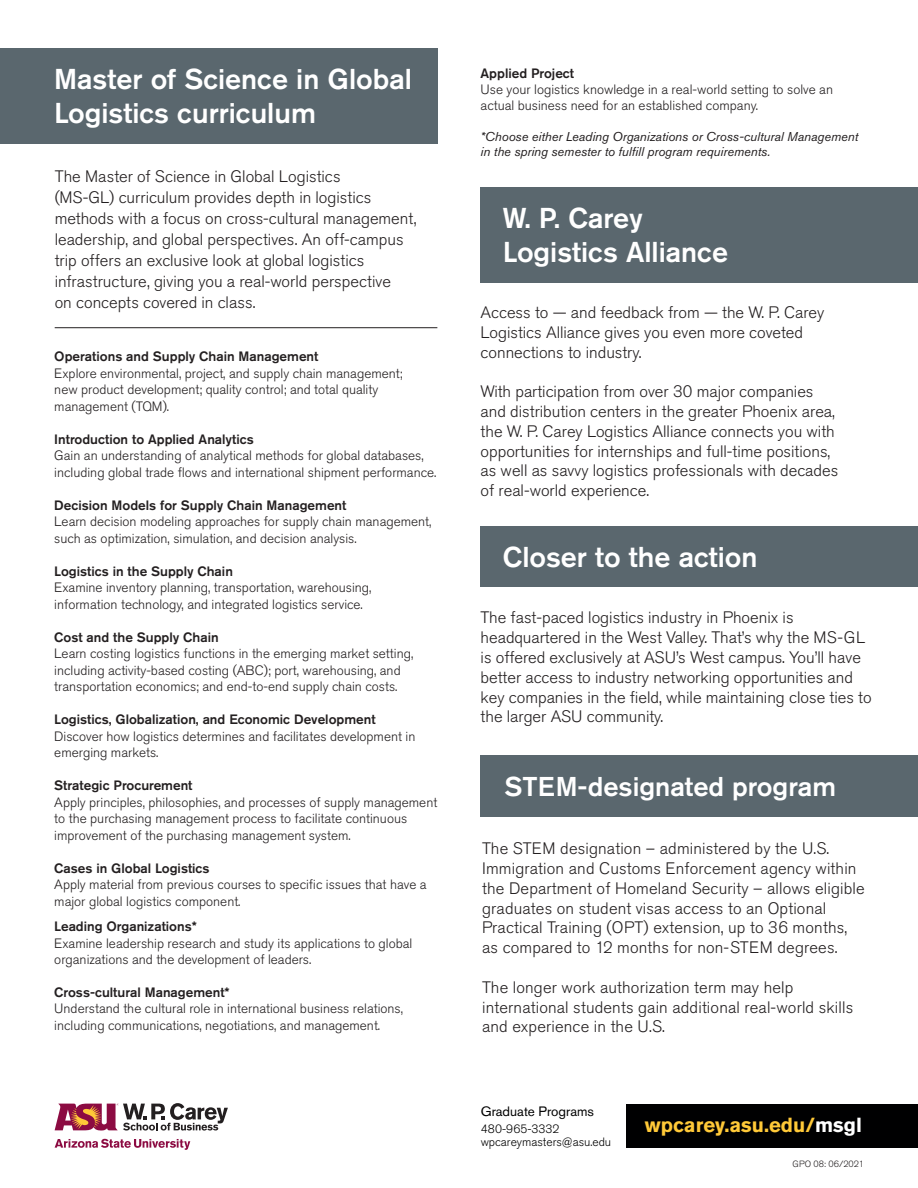
<style>
.page{position:relative;width:918px;height:1188px;background:#fff}
.page>*{position:absolute;margin:0;border:0;box-sizing:border-box;transform-origin:0 0}
.t1{font:500 28.5px/34.2px "Akzidenz Grotesk Std";color:#fff}
.t2{font:500 27px "Akzidenz Grotesk Std";color:#fff}
.t3{font:700 20.25px "Akzidenz Grotesk Std";color:#ffc938}
.t4{font:300 16.5px/19.8px "Akzidenz Grotesk Std";color:#231f20}
.t5{font:300 13.5px/16.5px "Akzidenz Grotesk Std";color:#231f20}
.t6{font:500 13.5px "Akzidenz Grotesk Std";color:#231f20}
.t7{font:13.5px "Akzidenz Grotesk Std";color:#000001}
.t8{font:italic 12.75px/15.3px "Akzidenz Grotesk Std";color:#231f20}
.t9{font:300 12px/13.5px "Akzidenz Grotesk Std";color:#000001}
.t10{font:300 9px "Akzidenz Grotesk Std";color:#231f20}
.s1{color:#fff}
</style>
<div class="page">
<hr style="left:55px;top:327px;width:382px;height:1px;background:#231f20">
<div style="left:0;top:48px;width:437px;height:95px;background:#5a676e"></div>
<div style="left:481px;top:187px;width:437px;height:95px;background:#5a676e"></div>
<div style="left:481px;top:527px;width:437px;height:60px;background:#5a676e"></div>
<div style="left:626px;top:1104px;width:292px;height:43px;background:#000001"></div>
<svg style="left:55px;top:1139px;width:135px;height:11px"></svg>
<svg style="left:55px;top:1103px;width:173px;height:28px"></svg>
<div style="left:481px;top:755px;width:437px;height:62px;background:#5a676e"></div>
<h1 class="t1" style="left:54px;top:62px;width:359px">Master of Science in Global<br>Logistics curriculum</h1>
<p class="t4" style="left:55px;top:166px;width:363px;line-height:21px">The Master of Science in Global Logistics<br>(MS-GL) curriculum provides depth in logistics methods with a focus on cross-cultural management, leadership, and global perspectives. An off-campus trip offers an exclusive look at global logistics infrastructure, giving you a real-world perspective<br>on concepts covered in class.</p>
<p class="t6" style="left:54px;top:348px;width:266px">Operations and Supply Chain Management</p>
<p class="t5" style="left:54px;top:365px;width:350px">Explore environmental, project, and supply chain management; new product development; quality control; and total quality management (TQM).</p>
<p class="t6" style="left:54px;top:431px;width:201px">Introduction to Applied Analytics</p>
<p class="t5" style="left:54px;top:448px;width:384px">Gain an understanding of analytical methods for global databases, including global trade flows and international shipment performance.</p>
<p class="t6" style="left:54px;top:497px;width:294px">Decision Models for Supply Chain Management</p>
<p class="t5" style="left:54px;top:514px;width:379px">Learn decision modeling approaches for supply chain management, such as optimization, simulation, and decision analysis.</p>
<p class="t6" style="left:54px;top:563px;width:180px">Logistics in the Supply Chain</p>
<p class="t5" style="left:54px;top:580px;width:319px">Examine inventory planning, transportation, warehousing, information technology, and integrated logistics service.</p>
<p class="t6" style="left:54px;top:629px;width:166px">Cost and the Supply Chain</p>
<p class="t5" style="left:54px;top:646px;width:360px">Learn costing logistics functions in the emerging market setting, including activity-based costing (ABC); port, warehousing, and transportation economics; and end-to-end supply chain costs.</p>
<p class="t6" style="left:54px;top:711px;width:323px">Logistics, Globalization, and Economic Development</p>
<p class="t5" style="left:54px;top:728px;width:363px">Discover how logistics determines and facilitates development in emerging markets.</p>
<p class="t6" style="left:54px;top:777px;width:140px">Strategic Procurement</p>
<p class="t5" style="left:54px;top:794px;width:384px">Apply principles, philosophies, and processes of supply management to the purchasing management process to facilitate continuous improvement of the purchasing management system.</p>
<p class="t6" style="left:54px;top:860px;width:157px">Cases in Global Logistics</p>
<p class="t5" style="left:54px;top:877px;width:374px">Apply material from previous courses to specific issues that have a major global logistics component.</p>
<p class="t6" style="left:54px;top:918px;width:144px">Leading Organizations*</p>
<p class="t5" style="left:54px;top:935px;width:360px">Examine leadership research and study its applications to global organizations and the development of leaders.</p>
<p class="t6" style="left:54px;top:984px;width:177px">Cross-cultural Management*</p>
<p class="t5" style="left:54px;top:1001px;width:350px">Understand the cultural role in international business relations, including communications, negotiations, and management.</p>
<p class="t6" style="left:481px;top:65px;width:95px">Applied Project</p>
<p class="t5" style="left:481px;top:82px;width:354px">Use your logistics knowledge in a real-world setting to solve an actual business need for an established company.</p>
<p class="t8" style="left:481px;top:129px;width:379px">*Choose either Leading Organizations or Cross-cultural Management in the spring semester to fulfill program requirements.</p>
<h1 class="t1" style="left:503px;top:201px;width:227px">W. P. Carey<br>Logistics Alliance</h1>
<p class="t4" style="left:481px;top:303px;width:345px">Access to — and feedback from — the W. P. Carey<br>Logistics Alliance gives you even more coveted connections to industry.</p>
<p class="t4" style="left:481px;top:382px;width:359px">With participation from over 30 major companies and distribution centers in the greater Phoenix area, the W. P. Carey Logistics Alliance connects you with opportunities for internships and full-time positions, as well as savvy logistics professionals with decades of real-world experience.</p>
<h1 class="t1" style="left:503px;top:539px;width:256px">Closer to the action</h1>
<p class="t4" style="left:481px;top:608px;width:393px">The fast-paced logistics industry in Phoenix is headquartered in the West Valley. That’s why the MS-GL is offered exclusively at ASU’s West campus. You’ll have better access to industry networking opportunities and key companies in the field, while maintaining close ties to the larger ASU community.</p>
<h2 class="t2" style="left:505px;top:770px;width:333px">STEM-designated program</h2>
<p class="t4" style="left:482px;top:839px;width:384px">The STEM designation – administered by the U.S.<br>Immigration and Customs Enforcement agency within the Department of Homeland Security – allows eligible graduates on student visas access to an Optional Practical Training (OPT) extension, up to 36 months, as compared to 12 months for non-STEM degrees.</p>
<p class="t4" style="left:482px;top:978px;width:373px">The longer work authorization term may help international students gain additional real-world skills and experience in the U.S.</p>
<p class="t7" style="left:481px;top:1103px;width:115px">Graduate Programs</p>
<p class="t9" style="left:481px;top:1122px;width:132px">480-965-3332 wpcareymasters@asu.edu</p>
<p class="t3" style="left:645px;top:1113px;width:219px">wpcarey.asu.edu/<span class="s1">msgl</span></p>
<p class="t10" style="left:792px;top:1159px;width:73px">GPO 08: 06/2021</p>
</div>
